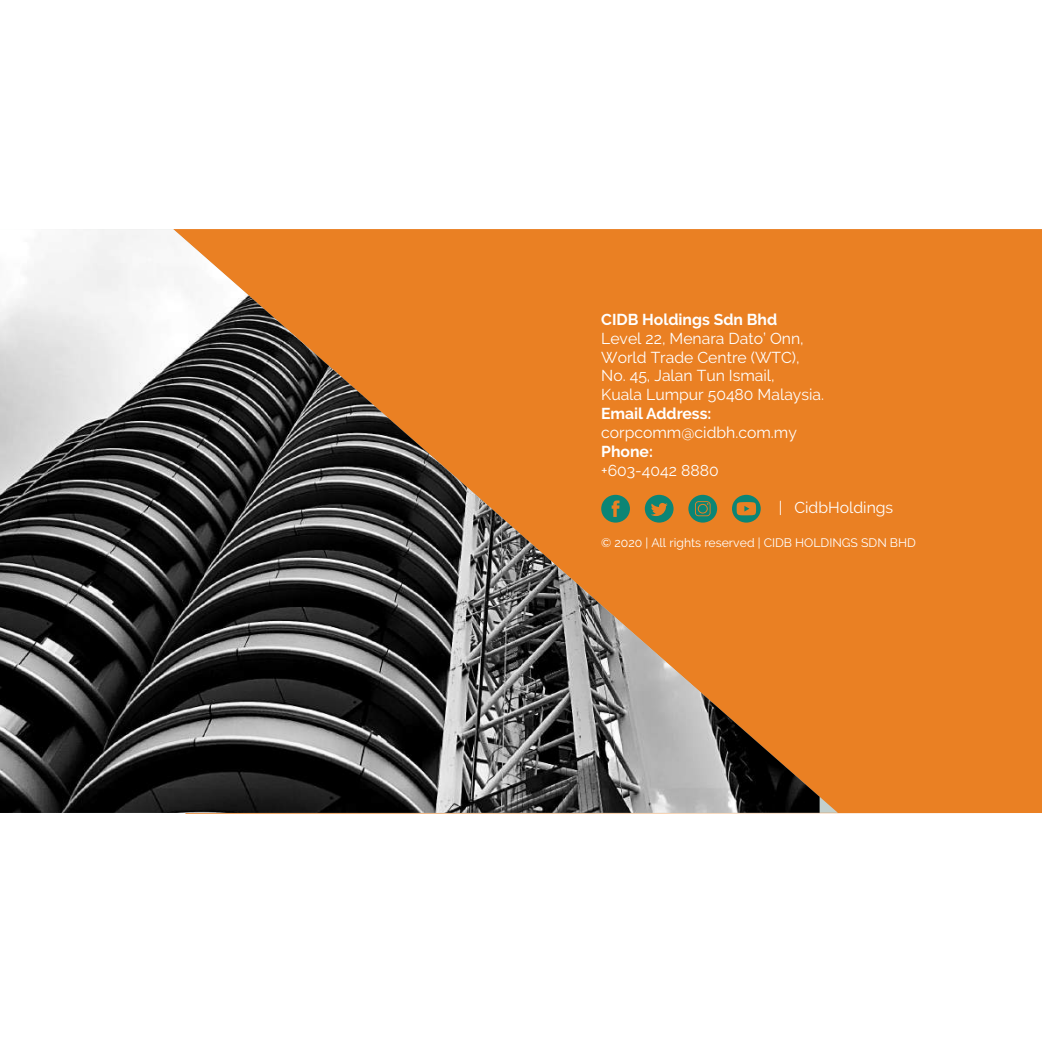
<style>
.page{position:relative;width:1042px;height:1042px;background:#fff}
.page>*{position:absolute;margin:0;border:0;box-sizing:border-box;transform-origin:0 0}
.t1{font:15.75px/18.9px "Raleway";color:#fff}
.t2{font:700 15.75px "Raleway";color:#fff}
.t3{font:12.25px "Raleway";color:#fff}
</style>
<div class="page">
<div style="left:185px;top:229px;width:857px;height:585px;background:#ea8023"></div>
<div style="left:819px;top:229px;width:19px;height:584px;background:#ea8023"></div>
<img style="left:0;top:229px;width:819px;height:584px">
<svg style="left:601px;top:495px;width:29px;height:27px"></svg>
<svg style="left:645px;top:495px;width:28px;height:27px"></svg>
<svg style="left:688px;top:495px;width:29px;height:27px"></svg>
<div style="left:699px;top:505px;width:8px;height:7px;background:#0c8575;border-radius:50%"></div>
<svg style="left:732px;top:495px;width:29px;height:27px"></svg>
<p class="t2" style="left:601px;top:310px;width:178px">CIDB Holdings Sdn Bhd</p>
<p class="t1" style="left:601px;top:328px;width:224px">Level 22, Menara Dato’ Onn,<br>World Trade Centre (WTC),<br>No. 45, Jalan Tun Ismail,<br>Kuala Lumpur 50480 Malaysia.</p>
<p class="t2" style="left:601px;top:405px;width:112px">Email Address:</p>
<p class="t1" style="left:601px;top:423px;width:197px">corpcomm@cidbh.com.my</p>
<p class="t2" style="left:601px;top:442px;width:53px">Phone:</p>
<p class="t1" style="left:601px;top:461px;width:119px">+603-4042 8880</p>
<p class="t1" style="left:779px;top:498px;width:116px">| CidbHoldings</p>
<p class="t3" style="left:601px;top:536px;width:316px">© 2020 | All rights reserved | CIDB HOLDINGS SDN BHD</p>
</div>
